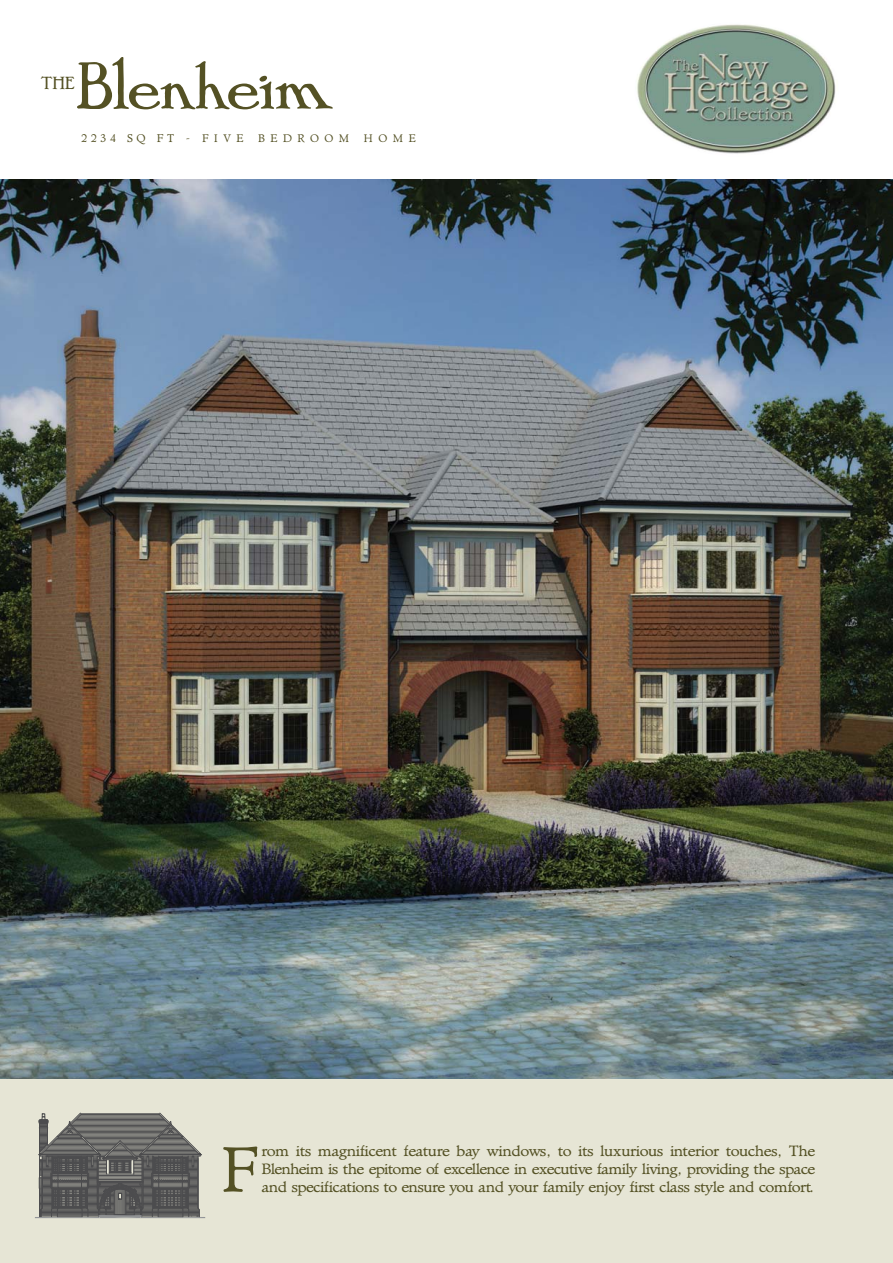
<style>
.page{position:relative;width:893px;height:1263px;background:#fff}
.page>*{position:absolute;margin:0;border:0;box-sizing:border-box;transform-origin:0 0}
.t1{font:70.65px "P22 Artsand Crafts Hunter";color:#545124}
.t2{font:63.75px "Cg Administer";color:#545124}
.t3{font:18.75px "P22 Artsand Crafts Hunter";color:#545124}
.t4{font:15px/18px "Cg Administer";letter-spacing:-.035em;color:#545124;scale:1.07 1}
.t5{font:11.25px "Cg Administer";letter-spacing:.33em;color:#545124}
.t6{font:10.95px "Cg Administer";letter-spacing:.5em;color:#545124}
.s1{font-size:10.95px}
</style>
<div class="page">
<img style="left:0;top:180px;width:892px;height:899px">
<svg style="left:637px;top:24px;width:199px;height:130px"></svg>
<div style="left:0;top:1079px;width:892px;height:184px;background:#e6e5d5"></div>
<svg style="left:35px;top:1113px;width:170px;height:105px"></svg>
<h1 class="t1" style="left:76px;top:58px;width:258px">Blenheim</h1>
<p class="t5" style="left:82px;top:134px;width:163px">2234 SQ FT <span class="s1">- F I V E</span></p>
<p class="t6" style="left:258px;top:134px;width:93px">BEDROOM</p>
<p class="t6" style="left:364px;top:134px;width:53px">HOME</p>
<p class="t3" style="left:41px;top:76px;width:35px">THE</p>
<p class="t4" style="left:261px;top:1143px;width:519px">rom its magnificent feature bay windows, to its luxurious interior touches, The<br>Blenheim is the epitome of excellence in executive family living, providing the space</p>
<h2 class="t2" style="left:221px;top:1145px;width:39px">F</h2>
<p class="t4" style="left:261px;top:1179px;width:518px">and specifications to ensure you and your family enjoy first class style and comfort.</p>
</div>
